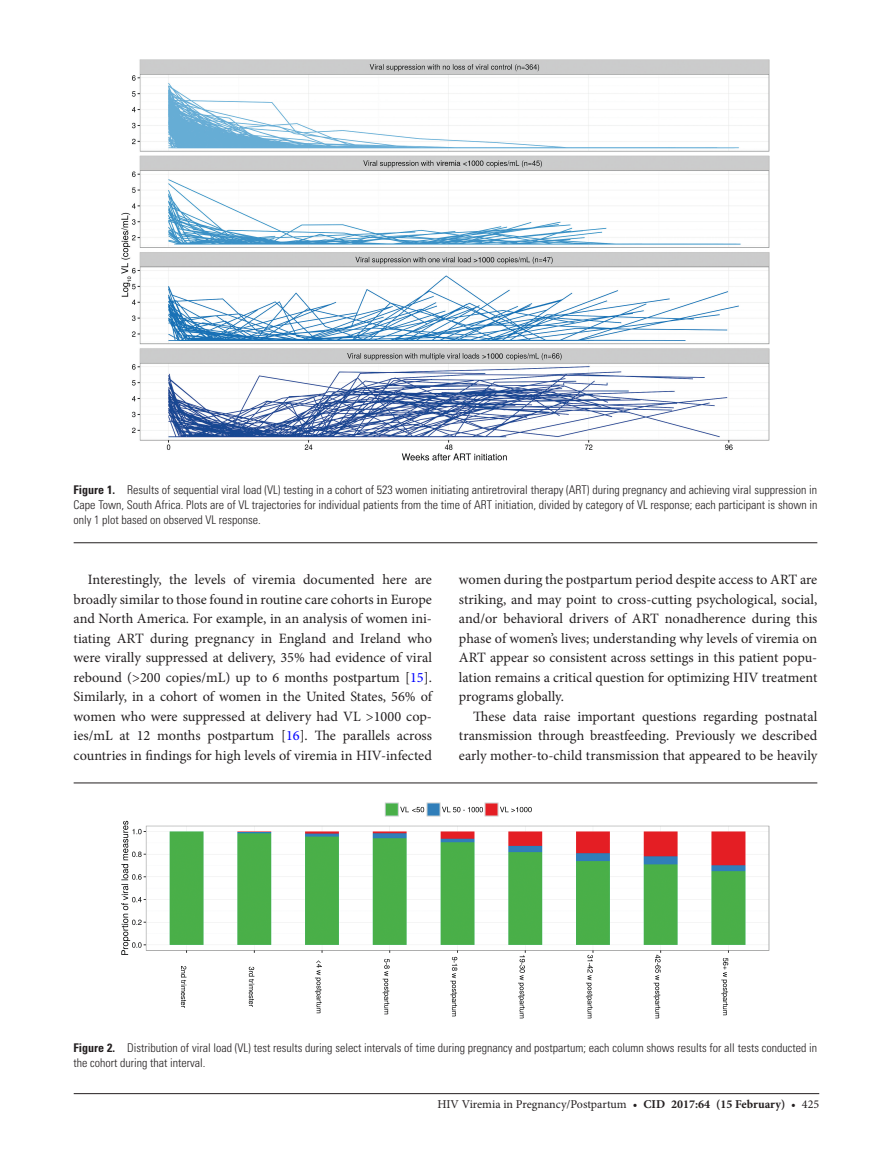
<style>
.page{position:relative;width:891px;height:1174px;background:#fff}
.page>*{position:absolute;margin:0;border:0;box-sizing:border-box;transform-origin:0 0}
.t1{font:14.25px/19.5px "Minion Pro";color:#231f20;text-align:justify}
.t2{font:300 condensed 12px/15px "Univers LT Std";color:#231f20;text-align:justify}
.t3{font:12px "Minion Pro";color:#231f20}
.s1{font-weight:700}
.s2{color:#00f}
</style>
<div class="page">
<hr style="left:74px;top:1093px;width:745px;height:1px;background:#231f20">
<hr style="left:74px;top:542px;width:743px;height:1px;background:#231f20">
<img style="left:122px;top:59px;width:647px;height:402px">
<hr style="left:74px;top:783px;width:743px;height:1px;background:#231f20">
<img style="left:122px;top:802px;width:647px;height:217px">
<p class="t2" style="left:74px;top:483px;width:745px"><span class="s1">Figure 1.</span> Results of sequential viral load (VL) testing in a cohort of 523 women initiating antiretroviral therapy (ART) during pregnancy and achieving viral suppression in Cape Town, South Africa. Plots are of VL trajectories for individual patients from the time of ART initiation, divided by category of VL response; each participant is shown in only 1 plot based on observed VL response.</p>
<p class="t1" style="left:74px;top:570px;width:360px;text-indent:14px">Interestingly, the levels of viremia documented here are broadly similar to those found in routine care cohorts in Europe and North America. For example, in an analysis of women ini&shy;tiating ART during pregnancy in England and Ireland who were virally suppressed at delivery, 35% had evidence of viral rebound (&gt;200 copies/mL) up to 6 months postpartum [<span class="s2">15</span>].<br>Similarly, in a cohort of women in the United States, 56% of women who were suppressed at delivery had VL &gt;1000 cop&shy;ies/mL at 12 months postpartum [<span class="s2">16</span>]. The parallels across countries in findings for high levels of viremia in HIV-infected</p>
<p class="t1" style="left:459px;top:570px;width:360px">women during the postpartum period despite access to ART are striking, and may point to cross-cutting psychological, social, and/or behavioral drivers of ART nonadherence during this phase of women’s lives; understanding why levels of viremia on ART appear so consistent across settings in this patient popu&shy;lation remains a critical question for optimizing HIV treatment programs globally.</p>
<p class="t1" style="left:459px;top:706px;width:360px;text-indent:14px">These data raise important questions regarding postnatal transmission through breastfeeding. Previously we described early mother-to-child transmission that appeared to be heavily</p>
<p class="t2" style="left:74px;top:1041px;width:745px"><span class="s1">Figure 2.</span> Distribution of viral load (VL) test results during select intervals of time during pregnancy and postpartum; each column shows results for all tests conducted in the cohort during that interval.</p>
<p class="t3" style="left:437px;top:1096px;width:383px">HIV Viremia in Pregnancy/Postpartum • <span class="s1">CID 2017:64 (15 February)</span> • 425</p>
</div>
